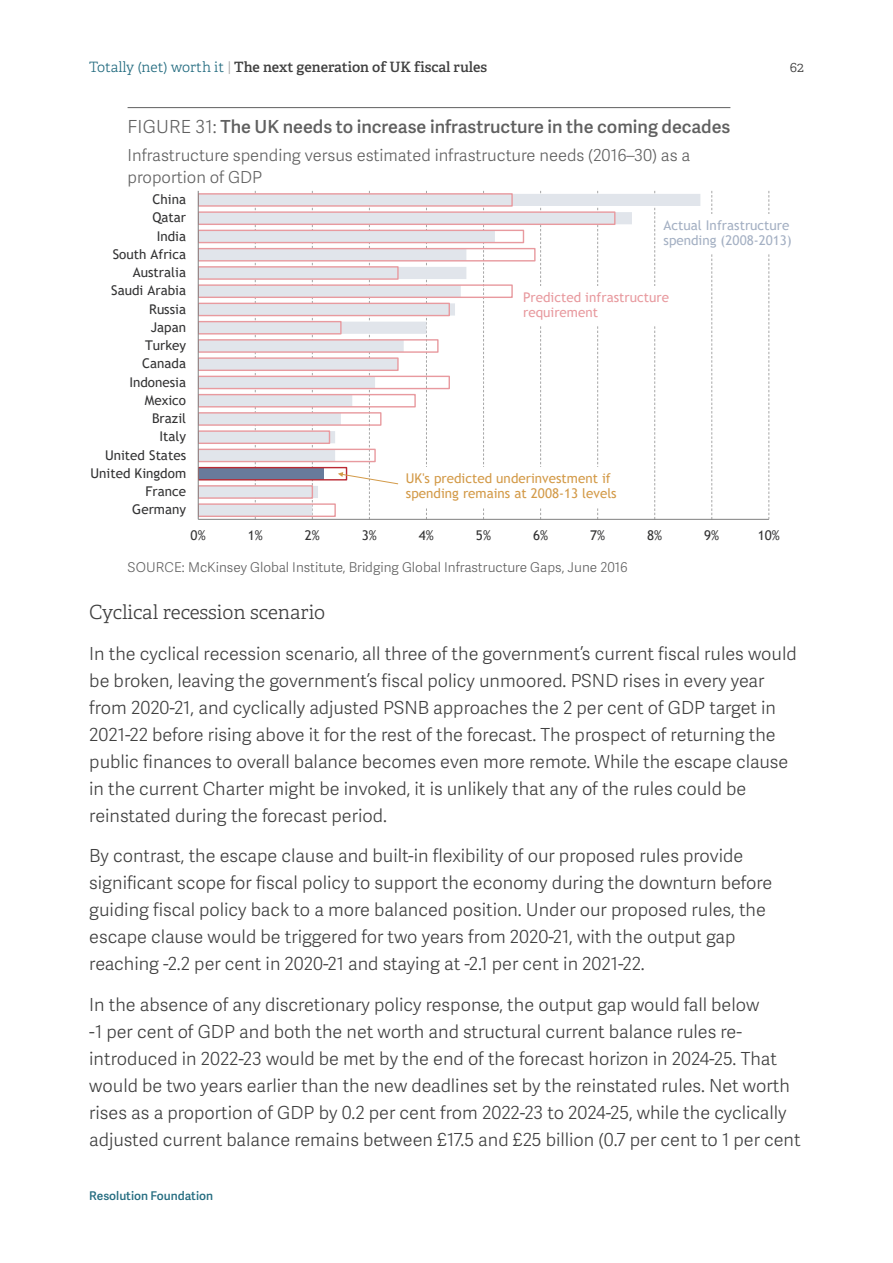
<style>
.page{position:relative;width:893px;height:1263px;background:#fff}
.page>*{position:absolute;margin:0;border:0;box-sizing:border-box;transform-origin:0 0}
.Heading_4__Section_B{font:19.5px "Adelle PE Lt";letter-spacing:-.005em;color:#404040}
.Normal__Section_Body{font:18px/27px "Adelle Sans Lt";color:#404040}
.Figure_Title{font:18px "Adelle Sans Sb";color:#606060}
.Figure_Subtitle{font:16.5px/21.6px "Adelle Sans Lt";color:#606060}
.t1{font:14.25px "Adelle PE Sb";color:#404040}
.t2{font:14.25px "Adelle PE Lt";color:#404040}
.Figure_Notes_Source{font:13.5px "Adelle Sans Lt";color:#606060}
.t3{font:13.35px "Trebuchet MS";color:#333334}
.t4{font:13.35px/15.6px "Trebuchet MS";color:#d39a48}
.t5{font:13.35px/15.6px "Trebuchet MS";color:#a4b0c3}
.t6{font:13.35px/15.6px "Trebuchet MS";color:#e89a9f}
.t7{font:12px "Adelle Sans Sb";color:#246c80}
.s1{font-family:"Adelle PE Lt";color:#246c80}
.s2{font-family:"Adelle Sans Lt";color:#9f9f9f}
.s3{font-family:"Adelle Sans Lt"}
</style>
<div class="page">
<hr style="left:128px;top:107px;width:602px;height:1px;background:#606060">
<svg style="left:711px;top:191px;width:1px;height:328px"></svg>
<svg style="left:768px;top:191px;width:1px;height:328px"></svg>
<svg style="left:199px;top:194px;width:501px;height:322px"></svg>
<div style="left:198px;top:467px;width:149px;height:13px;border:1px solid #ba2a34"></div>
<div style="left:198px;top:503px;width:138px;height:14px;border:1px solid #e89a9f"></div>
<div style="left:198px;top:485px;width:115px;height:14px;border:1px solid #e89a9f"></div>
<div style="left:198px;top:449px;width:178px;height:13px;border:1px solid #e89a9f"></div>
<div style="left:198px;top:430px;width:132px;height:14px;border:1px solid #e89a9f"></div>
<div style="left:198px;top:412px;width:183px;height:14px;border:1px solid #e89a9f"></div>
<div style="left:198px;top:394px;width:218px;height:13px;border:1px solid #e89a9f"></div>
<div style="left:198px;top:376px;width:252px;height:13px;border:1px solid #e89a9f"></div>
<div style="left:198px;top:357px;width:201px;height:14px;border:1px solid #e89a9f"></div>
<div style="left:198px;top:339px;width:241px;height:14px;border:1px solid #e89a9f"></div>
<div style="left:198px;top:321px;width:144px;height:13px;border:1px solid #e89a9f"></div>
<div style="left:198px;top:303px;width:252px;height:13px;border:1px solid #e89a9f"></div>
<div style="left:198px;top:284px;width:315px;height:14px;border:1px solid #e89a9f"></div>
<div style="left:198px;top:266px;width:201px;height:14px;border:1px solid #e89a9f"></div>
<div style="left:198px;top:248px;width:338px;height:13px;border:1px solid #e89a9f"></div>
<div style="left:198px;top:230px;width:326px;height:13px;border:1px solid #e89a9f"></div>
<div style="left:198px;top:211px;width:417px;height:14px;border:1px solid #e89a9f"></div>
<div style="left:198px;top:193px;width:315px;height:14px;border:1px solid #e89a9f"></div>
<hr style="left:198px;top:519px;width:571px;height:1px;background:#7f7f7f">
<hr style="left:198px;top:191px;width:1px;height:328px;background:#7f7f7f">
<div style="left:658px;top:214px;width:146px;height:40px;background:#fff"></div>
<div style="left:517px;top:286px;width:161px;height:40px;background:#fff"></div>
<div style="left:400px;top:467px;width:245px;height:40px;background:#fff"></div>
<svg style="left:338px;top:191px;width:61px;height:328px"></svg>
<p class="t1" style="left:89px;top:57px;width:399px"><span class="s1">Totally (net) worth it</span> <span class="s2">|</span> The next generation of UK fiscal rules</p>
<p class="Figure_Title" style="left:128px;top:114px;width:604px"><span class="s3">FIGURE 31:</span> The UK needs to increase infrastructure in the coming decades</p>
<p class="Figure_Subtitle" style="left:128px;top:144px;width:564px">Infrastructure spending versus estimated infrastructure needs (2016–30) as a proportion of GDP</p>
<p class="t3" style="left:153px;top:191px;width:35px">China</p>
<p class="t2" style="left:790px;top:57px;width:15px">62</p>
<p class="t3" style="left:152px;top:209px;width:35px">Qatar</p>
<p class="t3" style="left:157px;top:228px;width:31px">India</p>
<p class="t3" style="left:113px;top:246px;width:75px">South Africa</p>
<p class="t3" style="left:133px;top:264px;width:55px">Australia</p>
<p class="t3" style="left:111px;top:282px;width:76px">Saudi Arabia</p>
<p class="t3" style="left:149px;top:301px;width:38px">Russia</p>
<p class="t3" style="left:151px;top:319px;width:37px">Japan</p>
<p class="t3" style="left:145px;top:337px;width:43px">Turkey</p>
<p class="t3" style="left:142px;top:355px;width:46px">Canada</p>
<p class="t3" style="left:129px;top:374px;width:58px">Indonesia</p>
<p class="t3" style="left:145px;top:392px;width:43px">Mexico</p>
<p class="t3" style="left:152px;top:410px;width:36px">Brazil</p>
<p class="t3" style="left:159px;top:428px;width:28px">Italy</p>
<p class="t3" style="left:105px;top:446px;width:83px">United States</p>
<p class="t3" style="left:91px;top:465px;width:97px">United Kingdom</p>
<p class="t3" style="left:145px;top:483px;width:42px">France</p>
<p class="t3" style="left:132px;top:501px;width:55px">Germany</p>
<p class="t5" style="left:664px;top:217px;width:130px">Actual Infrastructure spending (2008-2013)</p>
<p class="t6" style="left:523px;top:289px;width:147px">Predicted infrastructure requirement</p>
<p class="t4" style="left:406px;top:470px;width:212px">UK's predicted underinvestment if spending remains at 2008-13 levels</p>
<p class="t3" style="left:191px;top:527px;width:17px">0%</p>
<p class="t3" style="left:248px;top:527px;width:17px">1%</p>
<p class="t3" style="left:305px;top:527px;width:17px">2%</p>
<p class="t3" style="left:362px;top:527px;width:17px">3%</p>
<p class="t3" style="left:419px;top:527px;width:17px">4%</p>
<p class="t3" style="left:476px;top:527px;width:17px">5%</p>
<p class="t3" style="left:533px;top:527px;width:17px">6%</p>
<p class="t3" style="left:590px;top:527px;width:17px">7%</p>
<p class="t3" style="left:647px;top:527px;width:17px">8%</p>
<p class="t3" style="left:704px;top:527px;width:17px">9%</p>
<p class="t3" style="left:758px;top:527px;width:24px">10%</p>
<p class="Figure_Notes_Source" style="left:128px;top:558px;width:502px">SOURCE: McKinsey Global Institute, Bridging Global Infrastructure Gaps, June 2016</p>
<p class="Heading_4__Section_B" style="left:89px;top:599px;width:237px">Cyclical recession scenario</p>
<p class="Normal__Section_Body" style="left:89px;top:639px;width:709px">In the cyclical recession scenario, all three of the government’s current fiscal rules would be broken, leaving the government’s fiscal policy unmoored. PSND rises in every year from 2020-21, and cyclically adjusted PSNB approaches the 2 per cent of GDP target in 2021-22 before rising above it for the rest of the forecast. The prospect of returning the public finances to overall balance becomes even more remote. While the escape clause in the current Charter might be invoked, it is unlikely that any of the rules could be reinstated during the forecast period.</p>
<p class="Normal__Section_Body" style="left:89px;top:842px;width:684px">By contrast, the escape clause and built-in flexibility of our proposed rules provide significant scope for fiscal policy to support the economy during the downturn before guiding fiscal policy back to a more balanced position. Under our proposed rules, the escape clause would be triggered for two years from 2020-21, with the output gap reaching -2.2 per cent in 2020-21 and staying at -2.1 per cent in 2021-22.</p>
<p class="Normal__Section_Body" style="left:89px;top:990px;width:713px">In the absence of any discretionary policy response, the output gap would fall below<br>-1 per cent of GDP and both the net worth and structural current balance rules re&shy;introduced in 2022-23 would be met by the end of the forecast horizon in 2024-25. That would be two years earlier than the new deadlines set by the reinstated rules. Net worth rises as a proportion of GDP by 0.2 per cent from 2022-23 to 2024-25, while the cyclically adjusted current balance remains between £17.5 and £25 billion (0.7 per cent to 1 per cent</p>
<p class="t7" style="left:89px;top:1187px;width:125px">Resolution Foundation</p>
</div>
